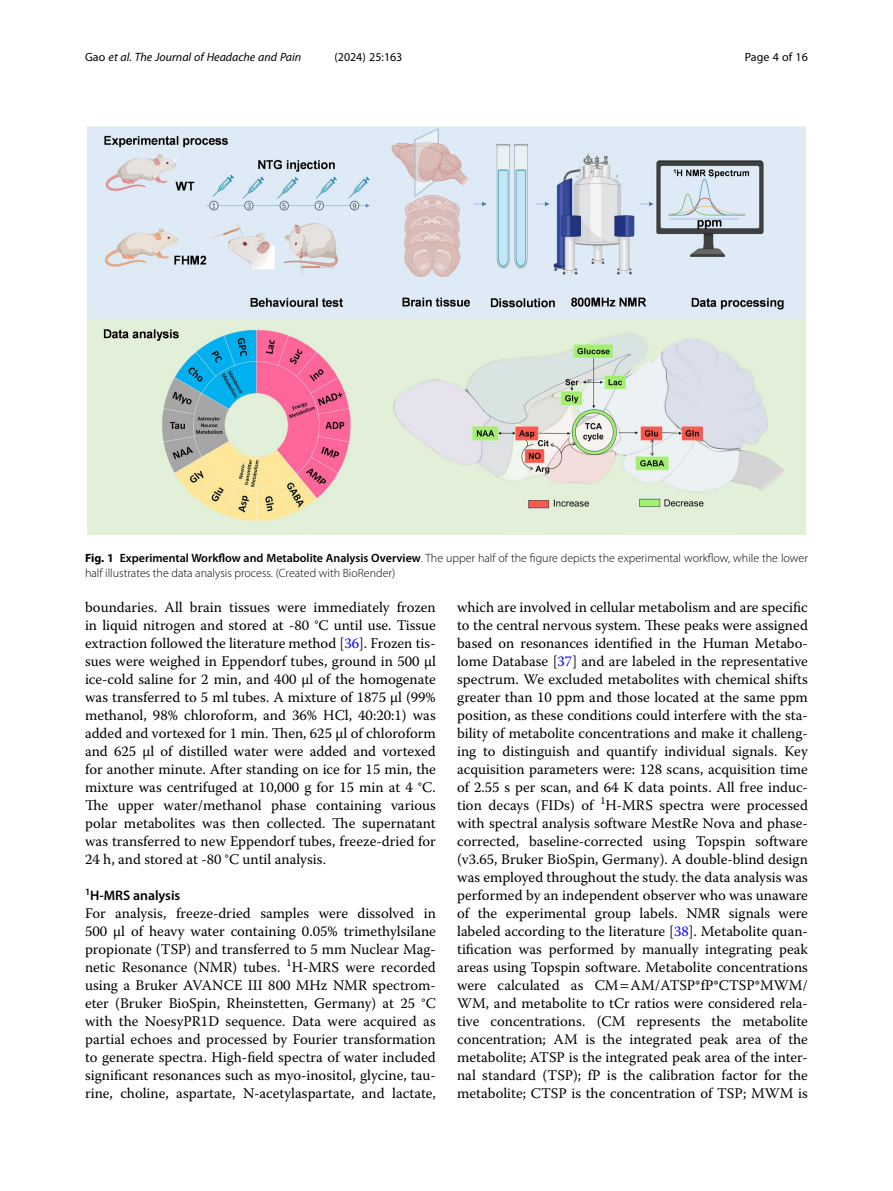
<style>
.page{position:relative;width:893px;height:1191px;background:#fff}
.page>*{position:absolute;margin:0;border:0;box-sizing:border-box;transform-origin:0 0}
.Body_Text{font:14.7px/18px "Warnock Pro";color:#000;text-align:justify}
.Head_2{font:600 13.8px "Myriad Pro";color:#000}
.Figure_Caption{font:300 12px/15px "Myriad Pro";color:#000}
.t1{font:italic 12px "Myriad Pro";color:#000}
.t2{font:12px "Myriad Pro";color:#000}
.s1{font-style:normal}
.s2{font-weight:700}
.s3{font-weight:600}
.s4{color:#00f}
</style>
<div class="page">
<img style="left:87px;top:126px;width:719px;height:409px">
<p class="t1" style="left:85px;top:50px;width:218px"><span class="s1">Gao</span> et al. The Journal of Headache and Pain</p>
<p class="t2" style="left:334px;top:50px;width:70px">(2024) 25:163</p>
<p class="t2" style="left:745px;top:50px;width:65px">Page 4 of 16</p>
<p class="Figure_Caption" style="left:85px;top:550px;width:724px"><span class="s2">Fig. 1</span> <span class="s3">Experimental Workflow and Metabolite Analysis Overview</span>. The upper half of the figure depicts the experimental workflow, while the lower half illustrates the data analysis process. (Created with BioRender)</p>
<p class="Body_Text" style="left:85px;top:598px;width:352px">boundaries. All brain tissues were immediately frozen in liquid nitrogen and stored at -80 °C until use. Tissue extraction followed the literature method [<span class="s4">36</span>]. Frozen tis&shy;sues were weighed in Eppendorf tubes, ground in 500 µl ice-cold saline for 2 min, and 400 µl of the homogenate was transferred to 5 ml tubes. A mixture of 1875 µl (99% methanol, 98% chloroform, and 36% HCl, 40:20:1) was added and vortexed for 1 min. Then, 625 µl of chloroform and 625 µl of distilled water were added and vortexed for another minute. After standing on ice for 15 min, the mixture was centrifuged at 10,000 g for 15 min at 4 °C.<br>The upper water/methanol phase containing various polar metabolites was then collected. The supernatant was transferred to new Eppendorf tubes, freeze-dried for 24 h, and stored at -80 °C until analysis.</p>
<p class="Head_2" style="left:85px;top:887px;width:97px"><sup>1</sup>H-MRS analysis</p>
<p class="Body_Text" style="left:85px;top:904px;width:352px">For analysis, freeze-dried samples were dissolved in 500 µl of heavy water containing 0.05% trimethylsilane propionate (TSP) and transferred to 5 mm Nuclear Mag&shy;netic Resonance (NMR) tubes. <sup>1</sup>H-MRS were recorded using a Bruker AVANCE III 800 MHz NMR spectrom&shy;eter (Bruker BioSpin, Rheinstetten, Germany) at 25 °C with the NoesyPR1D sequence. Data were acquired as partial echoes and processed by Fourier transformation to generate spectra. High-field spectra of water included significant resonances such as myo-inositol, glycine, tau&shy;rine, choline, aspartate, N-acetylaspartate, and lactate,</p>
<p class="Body_Text" style="left:457px;top:598px;width:352px">which are involved in cellular metabolism and are specific to the central nervous system. These peaks were assigned based on resonances identified in the Human Metabo&shy;lome Database [<span class="s4">37</span>] and are labeled in the representative spectrum. We excluded metabolites with chemical shifts greater than 10 ppm and those located at the same ppm position, as these conditions could interfere with the sta&shy;bility of metabolite concentrations and make it challeng&shy;ing to distinguish and quantify individual signals. Key acquisition parameters were: 128 scans, acquisition time of 2.55 s per scan, and 64 K data points. All free induc&shy;tion decays (FIDs) of <sup>1</sup>H-MRS spectra were processed with spectral analysis software MestRe Nova and phase&shy;corrected, baseline-corrected using Topspin software (v3.65, Bruker BioSpin, Germany). A double-blind design was employed throughout the study. the data analysis was performed by an independent observer who was unaware of the experimental group labels. NMR signals were labeled according to the literature [<span class="s4">38</span>]. Metabolite quan&shy;tification was performed by manually integrating peak areas using Topspin software. Metabolite concentrations were calculated as CM AM/ATSP*fP*CTSP*MWM/ WM, and metabolite to tCr ratios were considered rela&shy;tive concentrations. (CM represents the metabolite concentration; AM is the integrated peak area of the metabolite; ATSP is the integrated peak area of the inter&shy;nal standard (TSP); fP is the calibration factor for the metabolite; CTSP is the concentration of TSP; MWM is</p>
</div>
